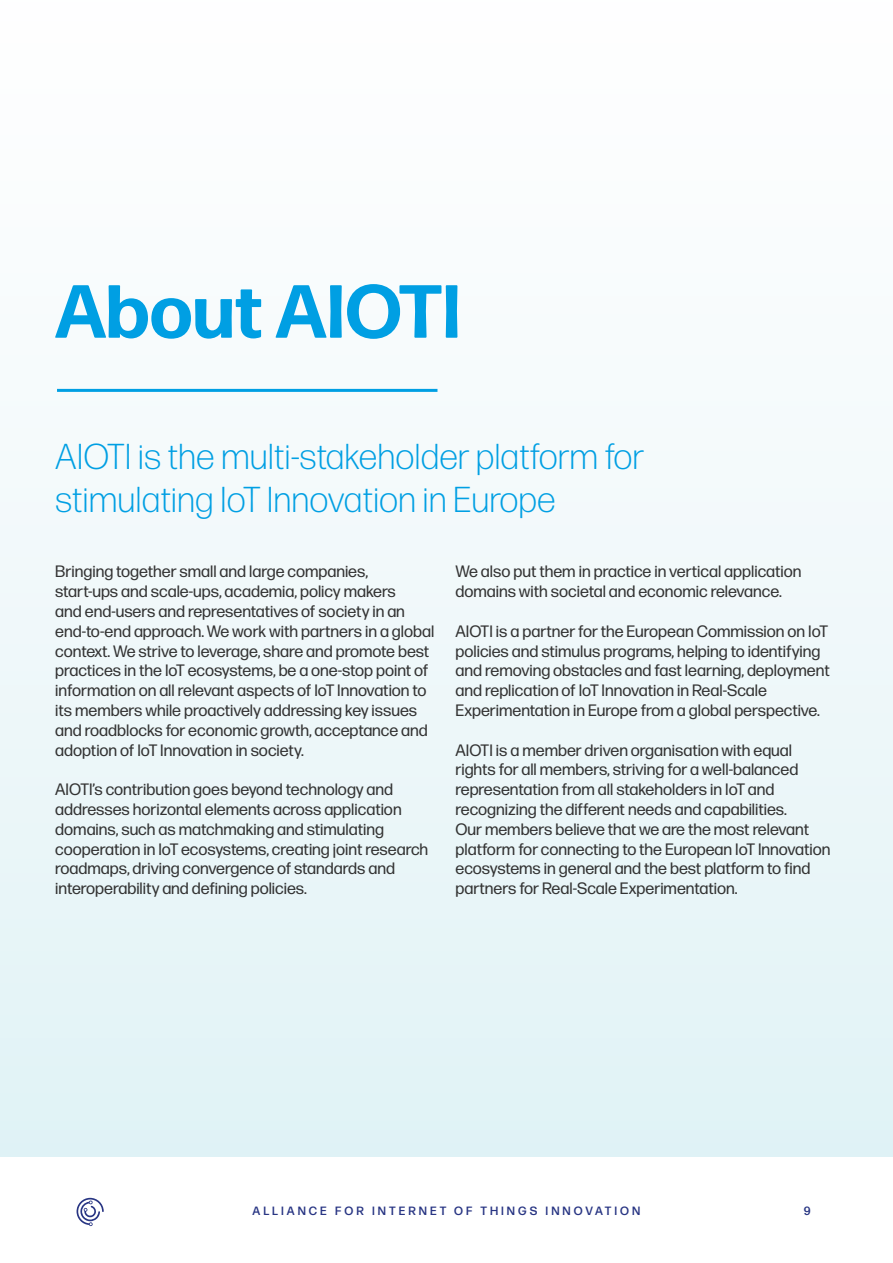
<style>
.page{position:relative;width:893px;height:1263px;background:#fff}
.page>*{position:absolute;margin:0;border:0;box-sizing:border-box;transform-origin:0 0}
.t1{font:700 75px "Forma DJR Text";color:#009fe3}
.t2{font:300 36px/43.2px "Forma DJR Text";color:#009fe3}
.t3{font:16.5px/19.8px "Forma DJR Text";color:#333}
.t4{font:500 12px "Forma DJR Text";letter-spacing:.25em;color:#283583}
</style>
<div class="page">
<div style="left:0;top:0;width:893px;height:1157px;background:linear-gradient(to bottom,#fff,#e1f2f6)"></div>
<svg style="left:76px;top:1198px;width:28px;height:28px"></svg>
<hr style="left:57px;top:389px;width:380px;height:3px;background:#009fe3">
<h1 class="t1" style="left:55px;top:263px;width:407px">About AIOTI</h1>
<h2 class="t2" style="left:55px;top:434px;width:591px">AIOTI is the multi-stakeholder platform for stimulating IoT Innovation in Europe</h2>
<p class="t3" style="left:55px;top:561px;width:381px">Bringing together small and large companies, start-ups and scale-ups, academia, policy makers<br>and end-users and representatives of society in an end-to-end approach. We work with partners in a global context. We strive to leverage, share and promote best practices in the IoT ecosystems, be a one-stop point of information on all relevant aspects of IoT Innovation to its members while proactively addressing key issues and roadblocks for economic growth, acceptance and adoption of IoT Innovation in society.</p>
<p class="t3" style="left:55px;top:779px;width:374px">AIOTI’s contribution goes beyond technology and addresses horizontal elements across application domains, such as matchmaking and stimulating cooperation in IoT ecosystems, creating joint research roadmaps, driving convergence of standards and interoperability and defining policies.</p>
<p class="t3" style="left:455px;top:561px;width:348px">We also put them in practice in vertical application domains with societal and economic relevance.</p>
<p class="t3" style="left:455px;top:621px;width:376px">AIOTI is a partner for the European Commission on IoT policies and stimulus programs, helping to identifying and removing obstacles and fast learning, deployment and replication of IoT Innovation in Real-Scale Experimentation in Europe from a global perspective.</p>
<p class="t3" style="left:455px;top:739px;width:377px">AIOTI is a member driven organisation with equal rights for all members, striving for a well-balanced representation from all stakeholders in IoT and recognizing the different needs and capabilities.<br>Our members believe that we are the most relevant platform for connecting to the European IoT Innovation ecosystems in general and the best platform to find partners for Real-Scale Experimentation.</p>
<p class="t4" style="left:253px;top:1203px;width:389px">ALLIANCE FOR INTERNET OF THINGS INNOVATION</p>
<p class="t4" style="left:804px;top:1203px;width:8px">9</p>
</div>
